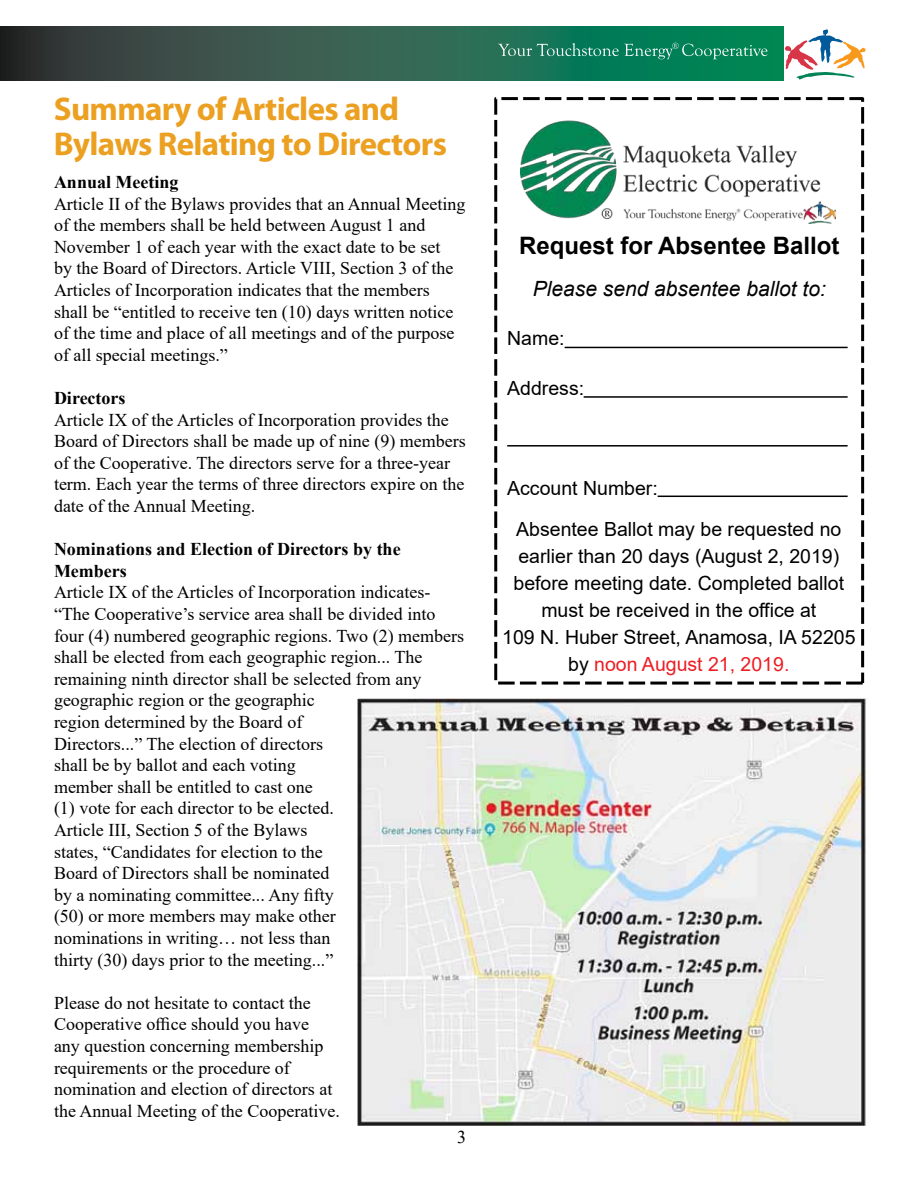
<style>
.page{position:relative;width:918px;height:1188px;background:#fff}
.page>*{position:absolute;margin:0;border:0;box-sizing:border-box;transform-origin:0 0}
.t1{font:700 33px/34.5px "Myriad Pro";letter-spacing:-.02em;color:#eca021}
.t2{font:700 24px "Arial";color:#000}
.t3{font:italic 21px "Arial";color:#000}
.t4{font:19.5px/27px "Arial";color:#000}
.t5{font:18px/21.6px "Times New Roman";color:#000}
.t6{font:700 18px/21.6px "Times New Roman";color:#000}
.s1{color:#ed1d24}
</style>
<div class="page">
<svg style="left:785px;top:29px;width:81px;height:51px"></svg>
<svg style="left:0;top:26px;width:783px;height:54px;background:#285e4c"></svg>
<svg style="left:498px;top:43px;width:270px;height:16px;background:#2a8e6e"></svg>
<div style="left:494px;top:97px;width:370px;height:588px;border:3px dashed #000"></div>
<img style="left:520px;top:120px;width:316px;height:103px">
<hr style="left:565px;top:347px;width:283px;height:1px;background:#000">
<hr style="left:584px;top:396px;width:264px;height:2px;background:#000">
<hr style="left:507px;top:445px;width:341px;height:2px;background:#000">
<hr style="left:658px;top:496px;width:190px;height:1px;background:#000">
<img style="left:357px;top:698px;width:511px;height:428px">
<h1 class="t1" style="left:54px;top:91px;width:395px">Summary of Articles and<br>Bylaws Relating to Directors</h1>
<p class="t6" style="left:54px;top:171px;width:126px">Annual Meeting</p>
<p class="t5" style="left:54px;top:192px;width:413px">Article II of the Bylaws provides that an Annual Meeting of the members shall be held between August 1 and November 1 of each year with the exact date to be set<br>by the Board of Directors. Article VIII, Section 3 of the Articles of Incorporation indicates that the members shall be “entitled to receive ten (10) days written notice of the time and place of all meetings and of the purpose of all special meetings.”</p>
<p class="t6" style="left:54px;top:387px;width:73px">Directors</p>
<p class="t5" style="left:54px;top:408px;width:413px">Article IX of the Articles of Incorporation provides the Board of Directors shall be made up of nine (9) members of the Cooperative. The directors serve for a three-year term. Each year the terms of three directors expire on the date of the Annual Meeting.</p>
<p class="t6" style="left:54px;top:538px;width:348px">Nominations and Election of Directors by the<br>Members</p>
<p class="t5" style="left:54px;top:581px;width:412px">Article IX of the Articles of Incorporation indicates-“The Cooperative’s service area shall be divided into four (4) numbered geographic regions. Two (2) members shall be elected from each geographic region... The remaining ninth director shall be selected from any geographic region or the geographic<br>region determined by the Board of<br>Directors...” The election of directors<br>shall be by ballot and each voting<br>member shall be entitled to cast one<br>(1) vote for each director to be elected.<br>Article III, Section 5 of the Bylaws<br>states, “Candidates for election to the<br>Board of Directors shall be nominated<br>by a nominating committee... Any fifty<br>(50) or more members may make other<br>nominations in writing… not less than<br>thirty (30) days prior to the meeting...”</p>
<p class="t5" style="left:54px;top:992px;width:287px">Please do not hesitate to contact the Cooperative office should you have<br>any question concerning membership requirements or the procedure of nomination and election of directors at the Annual Meeting of the Cooperative.</p>
<p class="t5" style="left:457px;top:1125px;width:10px">3</p>
<h2 class="t2" style="left:519px;top:229px;width:322px">Request for Absentee Ballot</h2>
<p class="t3" style="left:533px;top:275px;width:295px">Please send absentee ballot to:</p>
<p class="t4" style="left:507px;top:324px;width:59px">Name:</p>
<p class="t4" style="left:507px;top:374px;width:78px">Address:</p>
<p class="t4" style="left:516px;top:467px;width:327px;line-height:41.7px;text-indent:-9px">Account Number:<br>Absentee Ballot may be requested no</p>
<p class="t4" style="left:502px;top:543px;width:355px;text-align:center">earlier than 20 days (August 2, 2019) before meeting date. Completed ballot must be received in the office at<br>109 N. Huber Street, Anamosa, IA 52205 by <span class="s1">noon August 21, 2019.</span></p>
</div>
